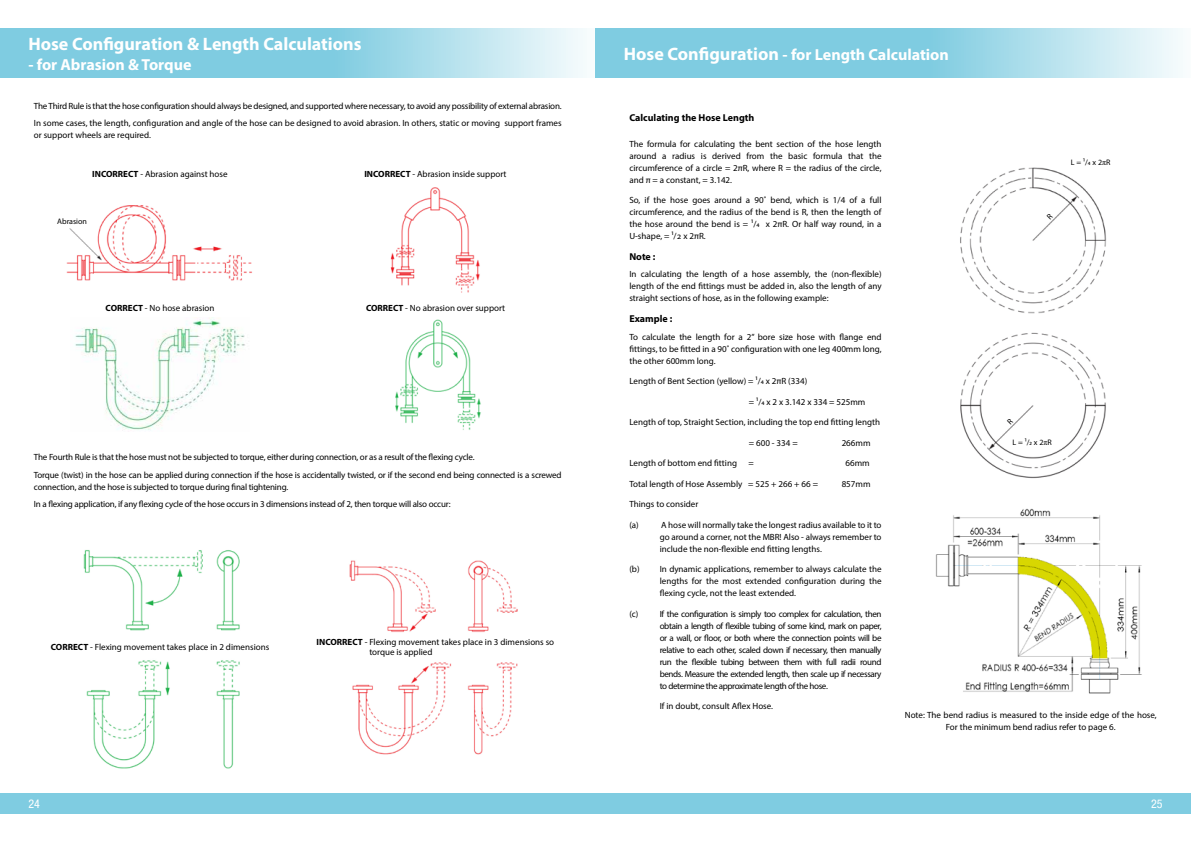
<style>
.page{position:relative;width:1191px;height:842px;background:#fff}
.page>*{position:absolute;margin:0;border:0;box-sizing:border-box;transform-origin:0 0}
.t1{font:700 18px "Myriad Pro";color:#fff}
.t2{font:700 16px "Myriad Pro";color:#fff}
.t3{font:condensed 12px "Helvetica Neue LT Std";color:#fff}
.t4{font:700 10px "Myriad Pro";color:#000}
.t5{font:9px/12px "Myriad Pro";color:#000;text-align:justify}
.t6{font:9px/17.7px "Myriad Pro";letter-spacing:-.02em;color:#000}
.t7{font:8px "Myriad Pro";color:#000}
.s1{font-weight:700}
.s2{font-size:18px}
.s3{font-family:"Times New Roman"}
</style>
<div class="page">
<div style="left:0;top:793px;width:595px;height:21px;background:#7fcce1"></div>
<svg style="left:0;top:28px;width:585px;height:50px;background:#98d5e6"></svg>
<img style="left:66px;top:205px;width:186px;height:76px">
<img style="left:75px;top:318px;width:170px;height:113px">
<img style="left:390px;top:187px;width:90px;height:106px">
<img style="left:395px;top:319px;width:86px;height:111px">
<img style="left:83px;top:550px;width:157px;height:219px">
<img style="left:349px;top:560px;width:169px;height:195px">
<div style="left:53px;top:214px;width:34px;height:14px;background:#fff"></div>
<div style="left:595px;top:793px;width:596px;height:21px;background:#7fcce1"></div>
<svg style="left:595px;top:28px;width:585px;height:50px;background:#98d5e6"></svg>
<img style="left:960px;top:167px;width:147px;height:147px">
<img style="left:960px;top:332px;width:146px;height:147px">
<div style="left:1068px;top:155px;width:42px;height:14px;background:#fff"></div>
<div style="left:1010px;top:435px;width:42px;height:14px;background:#fff"></div>
<img style="left:935px;top:508px;width:207px;height:186px">
<svg style="left:1046px;top:213px;width:7px;height:6px"></svg>
<svg style="left:1007px;top:419px;width:6px;height:6px"></svg>
<h1 class="t1" style="left:28px;top:32px;width:335px">Hose Configuration &amp; Length Calculations</h1>
<h2 class="t2" style="left:28px;top:54px;width:165px">- for Abrasion &amp; Torque</h2>
<p class="t6" style="left:34px;top:97px;width:529px">The Third Rule is that the hose configuration should always be designed, and supported where necessary, to avoid any possibility of external abrasion.<br>In some cases, the length, configuration and angle of the hose can be designed to avoid abrasion. In others, static or moving support frames</p>
<p class="t5" style="left:34px;top:129px;width:119px">or support wheels are required.</p>
<p class="t5" style="left:92px;top:168px;width:137px"><span class="s1">INCORRECT</span> - Abrasion against hose</p>
<p class="t5" style="left:364px;top:168px;width:144px"><span class="s1">INCORRECT</span> - Abrasion inside support</p>
<p class="t7" style="left:57px;top:216px;width:31px">Abrasion</p>
<p class="t5" style="left:106px;top:302px;width:110px"><span class="s1">CORRECT</span> - No hose abrasion</p>
<p class="t5" style="left:366px;top:302px;width:141px"><span class="s1">CORRECT</span> - No abrasion over support</p>
<p class="t6" style="left:34px;top:448px;width:529px">The Fourth Rule is that the hose must not be subjected to torque, either during connection, or as a result of the flexing cycle.<br>Torque (twist) in the hose can be applied during connection if the hose is accidentally twisted, or if the second end being connected is a screwed</p>
<p class="t6" style="left:34px;top:478px;width:418px">connection, and the hose is subjected to torque during final tightening.<br>In a flexing application, if any flexing cycle of the hose occurs in 3 dimensions instead of 2, then torque will also occur:</p>
<p class="t5" style="left:51px;top:641px;width:220px"><span class="s1">CORRECT</span> - Flexing movement takes place in 2 dimensions</p>
<p class="t5" style="left:369px;top:637px;width:186px;line-height:10px;text-indent:-53px"><span class="s1">INCORRECT</span> - Flexing movement takes place in 3 dimensions so torque is applied</p>
<h3 class="t3" style="left:28px;top:796px;width:13px">24</h3>
<h2 class="t2" style="left:624px;top:44px;width:326px"><span class="s2">Hose Configuration</span> - for Length Calculation</h2>
<p class="t4" style="left:629px;top:111px;width:126px">Calculating the Hose Length</p>
<p class="t5" style="left:629px;top:137px;width:254px">The formula for calculating the bent section of the hose length around a radius is derived from the basic formula that the circumference of a circle = 2πR, where R = the radius of the circle, and π = a constant, = 3.142.</p>
<p class="t5" style="left:629px;top:194px;width:254px">So, if the hose goes around a 90˚ bend, which is 1/4 of a full circumference, and the radius of the bend is R, then the length of the hose around the bend is = 1/4 x 2πR. Or half way round, in a U-shape, = 1/2 x 2πR.</p>
<p class="t4" style="left:629px;top:250px;width:28px">Note :</p>
<p class="t5" style="left:629px;top:268px;width:254px">In calculating the length of a hose assembly, the (non-flexible) length of the end fittings must be added in, also the length of any straight sections of hose, as in the following example:</p>
<p class="t4" style="left:629px;top:312px;width:45px">Example :</p>
<p class="t5" style="left:629px;top:330px;width:254px">To calculate the length for a 2” bore size hose with flange end fittings, to be fitted in a 90˚ configuration with one leg 400mm long, the other 600mm long.</p>
<p class="t5" style="left:629px;top:375px;width:179px">Length of Bent Section (yellow) = 1/4 x 2πR (334)</p>
<p class="t5" style="left:749px;top:395px;width:118px">= 1/4 x 2 x 3.142 x 334 = 525mm</p>
<p class="t5" style="left:629px;top:416px;width:252px">Length of top, Straight Section, including the top end fitting length</p>
<p class="t5" style="left:749px;top:436px;width:50px">= 600 - 334 =</p>
<p class="t5" style="left:841px;top:436px;width:30px">266mm</p>
<p class="t5" style="left:629px;top:457px;width:109px">Length of bottom end fitting</p>
<p class="t5" style="left:748px;top:457px;width:7px">=</p>
<p class="t5" style="left:845px;top:457px;width:26px">66mm</p>
<p class="t5" style="left:629px;top:477px;width:190px">Total length of Hose Assembly = 525 + 266 + 66 =</p>
<p class="t5" style="left:841px;top:477px;width:30px">857mm</p>
<p class="t5" style="left:629px;top:498px;width:70px">Things to consider</p>
<p class="t5" style="left:629px;top:518px;width:11px">(a)</p>
<p class="t5" style="left:659px;top:518px;width:223px">A hose will normally take the longest radius available to it to go around a corner, not the MBR! Also - always remember to include the non-flexible end fitting lengths.</p>
<p class="t5" style="left:659px;top:563px;width:223px;text-indent:-30px">(b) In dynamic applications, remember to always calculate the lengths for the most extended configuration during the flexing cycle, not the least extended.</p>
<p class="t5" style="left:659px;top:607px;width:223px;text-indent:-30px">(c) If the configuration is simply too complex for calculation, then obtain a length of flexible tubing of some kind, mark on paper, or a wall, or floor, or both where the connection points will be relative to each other, scaled down if necessary, then manually run the flexible tubing between them with full radii round bends. Measure the extended length, then scale up if necessary to determine the approximate length of the hose.</p>
<p class="t5" style="left:659px;top:700px;width:115px">If in doubt, consult Aflex Hose.</p>
<p class="t7" style="left:1071px;top:157px;width:41px">L = 1/4 x 2<span class="s3">π</span>R</p>
<p class="t7" style="left:1012px;top:437px;width:41px">L = 1/2 x 2<span class="s3">π</span>R</p>
<p class="t5" style="left:904px;top:709px;width:253px;text-align:center">Note: The bend radius is measured to the inside edge of the hose,<br>For the minimum bend radius refer to page 6.</p>
<h3 class="t3" style="left:1151px;top:796px;width:13px">25</h3>
</div>
